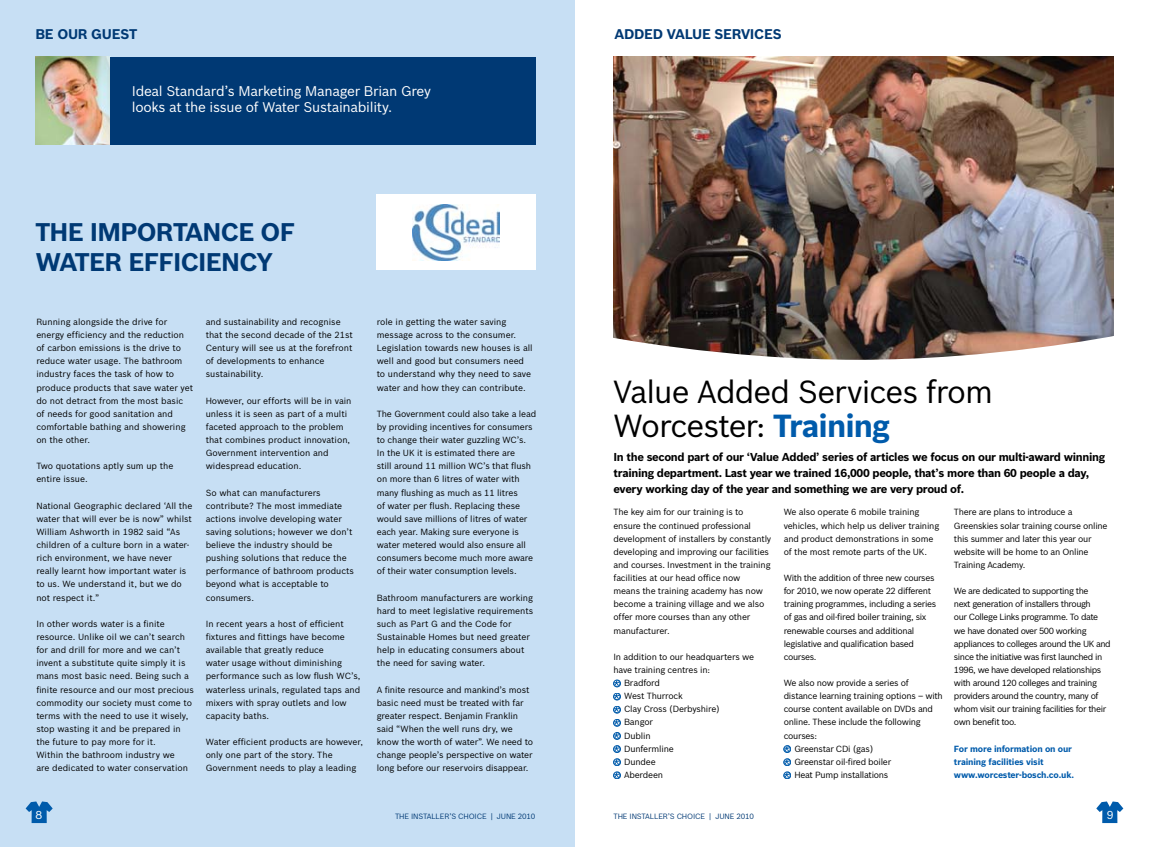
<style>
.page{position:relative;width:1149px;height:847px;background:#fff}
.page>*{position:absolute;margin:0;border:0;box-sizing:border-box;transform-origin:0 0}
.t1{font:31.25px/33.8px "Bosch Sans";letter-spacing:-.03em;color:#000}
.t2{font:700 25px "Bosch Sans";letter-spacing:-.03em;color:#003974}
.t3{font:13.75px/16.2px "Bosch Sans";letter-spacing:-.02em;color:#fff}
.t4{font:700 13.75px "Bosch Sans";letter-spacing:-.02em;color:#003974}
.t5{font:700 11.25px/16.2px "Bosch Sans";letter-spacing:-.03em;color:#000}
.t6{font:11.25px "Bosch Sans";color:#fff}
.t7{font:8.75px/13.1px "Bosch Sans";letter-spacing:-.01em;color:#000}
.t8{font:8.75px/13.1px "Bosch Sans";letter-spacing:-.05em;color:#000}
.t9{font:8.75px/13.1px "Bosch Sans";letter-spacing:-.03em;color:#000}
.t10{font:8.75px/13.1px "Bosch Sans";letter-spacing:-.04em;color:#000}
.t11{font:700 8.75px/13.1px "Bosch Sans";letter-spacing:-.02em;color:#005bab}
.t12{font:7.5px "Bosch Sans";letter-spacing:-.02em;color:#003974}
.s1{font-weight:700;color:#005bab}
</style>
<div class="page">
<img style="left:613px;top:57px;width:500px;height:277px">
<img style="left:613px;top:334px;width:501px;height:26px">
<div style="left:0;top:0;width:574px;height:847px;background:#c7dff4"></div>
<svg style="left:1096px;top:801px;width:26px;height:22px"></svg>
<svg style="left:26px;top:801px;width:27px;height:22px"></svg>
<img style="left:35px;top:57px;width:75px;height:87px">
<div style="left:110px;top:57px;width:425px;height:87px;background:#003974"></div>
<div style="left:376px;top:195px;width:159px;height:75px;background:#fff"></div>
<img style="left:412px;top:204px;width:87px;height:56px">
<div style="left:613px;top:680px;width:7px;height:7px;border:1px solid #005bab;border-radius:50%"></div>
<svg style="left:613px;top:680px;width:7px;height:6px"></svg>
<svg style="left:613px;top:693px;width:7px;height:7px"></svg>
<svg style="left:613px;top:706px;width:7px;height:7px"></svg>
<svg style="left:613px;top:719px;width:7px;height:7px"></svg>
<svg style="left:613px;top:732px;width:7px;height:7px"></svg>
<div style="left:613px;top:745px;width:7px;height:8px;border:1px solid #005bab;border-radius:50%"></div>
<svg style="left:613px;top:746px;width:7px;height:6px"></svg>
<div style="left:613px;top:759px;width:7px;height:7px;border:1px solid #005bab;border-radius:50%"></div>
<svg style="left:613px;top:759px;width:7px;height:6px"></svg>
<div style="left:613px;top:772px;width:7px;height:7px;border:1px solid #005bab;border-radius:50%"></div>
<svg style="left:613px;top:772px;width:7px;height:6px"></svg>
<div style="left:783px;top:745px;width:7px;height:8px;border:1px solid #005bab;border-radius:50%"></div>
<svg style="left:783px;top:746px;width:7px;height:6px"></svg>
<div style="left:783px;top:759px;width:7px;height:7px;border:1px solid #005bab;border-radius:50%"></div>
<svg style="left:783px;top:759px;width:7px;height:6px"></svg>
<div style="left:783px;top:772px;width:7px;height:7px;border:1px solid #005bab;border-radius:50%"></div>
<svg style="left:783px;top:772px;width:7px;height:6px"></svg>
<h3 class="t4" style="left:35px;top:26px;width:103px">BE OUR GUEST</h3>
<h3 class="t3" style="left:132px;top:83px;width:300px">Ideal Standard’s Marketing Manager Brian Grey looks at the issue of Water Sustainability.</h3>
<h2 class="t2" style="left:35px;top:217px;width:81px">The Importance</h2>
<h2 class="t2" style="left:260px;top:217px;width:18px">of</h2>
<h2 class="t2" style="left:35px;top:247px;width:41px">Water</h2>
<h2 class="t2" style="left:128px;top:247px;width:31px">Efficiency</h2>
<p class="t7" style="left:36px;top:315px;width:158px">Running alongside the drive for energy efficiency and the reduction of carbon emissions is the drive to reduce water usage. The bathroom industry faces the task of how to produce products that save water yet do not detract from the most basic of needs for good sanitation and comfortable bathing and showering on the other.</p>
<p class="t7" style="left:36px;top:459px;width:138px">Two quotations aptly sum up the entire issue.</p>
<p class="t7" style="left:36px;top:499px;width:158px">National Geographic declared ‘All the water that will ever be is now” whilst<br>William Ashworth in 1982 said “As children of a culture born in a water&shy;rich environment, we have never really learnt how important water is to us. We understand it, but we do not respect it.”</p>
<p class="t7" style="left:36px;top:617px;width:159px">In other words water is a finite resource. Unlike oil we can’t search for and drill for more and we can’t invent a substitute quite simply it is mans most basic need. Being such a finite resource and our most precious commodity our society must come to terms with the need to use it wisely, stop wasting it and be prepared in the future to pay more for it.<br>Within the bathroom industry we<br>are dedicated to water conservation</p>
<p class="t7" style="left:206px;top:315px;width:149px">and sustainability and recognise that the second decade of the 21st<br>Century will see us at the forefront of developments to enhance sustainability.</p>
<p class="t7" style="left:206px;top:394px;width:147px">H owever, our efforts will be in vain unless it is seen as part of a multi faceted approach to the problem that combines product innovation,<br>Government intervention and widespread education.</p>
<p class="t7" style="left:206px;top:486px;width:150px">So what can manufacturers contribute? The most immediate actions involve developing water saving solutions; however we don’t believe the industry should be pushing solutions that reduce the performance of bathroom products beyond what is acceptable to consumers.</p>
<p class="t7" style="left:206px;top:617px;width:156px">In recent years a host of efficient fixtures and fittings have become available that greatly reduce<br>water usage without diminishing performance such as low flush WC’s, waterless urinals, regulated taps and mixers with spray outlets and low capacity baths.</p>
<p class="t7" style="left:206px;top:735px;width:159px">Water efficient products are however, only one part of the story. The<br>Government needs to play a leading</p>
<p class="t7" style="left:376px;top:315px;width:157px">role in getting the water saving message across to the consumer.<br>Legislation towards new houses is all well and good but consumers need to understand why they need to save water and how they can contribute.</p>
<p class="t7" style="left:376px;top:407px;width:161px">The Government could also take a lead by providing incentives for consumers to change their water guzzling WC’s.<br>In the UK it is estimated there are<br>still around 11 million WC’s that flush on more than 6 litres of water with many flushing as much as 11 litres<br>of water per flush. Replacing these would save millions of litres of water each year. Making sure everyone is water metered would also ensure all consumers become much more aware of their water consumption levels.</p>
<p class="t7" style="left:376px;top:591px;width:158px">Bathroom manufacturers are working hard to meet legislative requirements such as Part G and the Code for Sustainable Homes but need greater help in educating consumers about the need for saving water.</p>
<p class="t7" style="left:376px;top:682px;width:158px">A finite resource and mankind’s most basic need must be treated with far greater respect. Benjamin Franklin said “When the well runs dry, we know the worth of water”. We need to change people’s perspective on water long before our reservoirs disappear.</p>
<h3 class="t4" style="left:614px;top:26px;width:20px">Added</h3>
<h3 class="t4" style="left:666px;top:26px;width:92px">Value Services</h3>
<h1 class="t1" style="left:613px;top:374px;width:381px">Value Added Services from<br>Worcester: <span class="s1">Training</span></h1>
<p class="t5" style="left:613px;top:448px;width:493px">In the second part of our ‘Value Added’ series of articles we focus on our multi-award winning training department. Last year we trained 16,000 people, that’s more than 60 people a day, every working day of the year and something we are very proud of.</p>
<p class="t7" style="left:613px;top:505px;width:159px">The key aim for our training is to ensure the continued professional development of installers by constantly developing and improving our facilities and courses. Investment in the training facilities at our head office now<br>means the training academy has now become a training village and we also offer more courses than any other manufacturer.</p>
<p class="t7" style="left:613px;top:650px;width:142px">In addition to our headquarters we</p>
<p class="t7" style="left:613px;top:663px;width:98px">have training centres in:</p>
<p class="t7" style="left:620px;top:676px;width:41px">B radford</p>
<p class="t7" style="left:624px;top:689px;width:60px">West Thurrock</p>
<p class="t7" style="left:624px;top:702px;width:97px">Clay Cross (Derbyshire)</p>
<p class="t7" style="left:620px;top:715px;width:34px">Bangor</p>
<p class="t7" style="left:624px;top:729px;width:28px">Dublin</p>
<p class="t7" style="left:624px;top:742px;width:51px">Dunfermline</p>
<p class="t7" style="left:624px;top:755px;width:33px">Dundee</p>
<p class="t7" style="left:620px;top:768px;width:44px">Aberdeen</p>
<p class="t7" style="left:783px;top:505px;width:157px">We also operate 6 mobile training vehicles, which help us deliver training and product demonstrations in some of the most remote parts of the UK.</p>
<p class="t10" style="left:783px;top:571px;width:154px">With the addition of three new courses for 2010, we now operate 22 different training programmes, including a series of gas and oil-fired boiler training, six renewable courses and additional legislative and qualification based courses.</p>
<p class="t9" style="left:783px;top:676px;width:127px">We also now provide a series of</p>
<p class="t9" style="left:783px;top:689px;width:161px">distance learning training options – with</p>
<p class="t9" style="left:783px;top:702px;width:151px">course content available on DVDs and</p>
<p class="t9" style="left:783px;top:715px;width:138px">online. These include the following</p>
<p class="t7" style="left:783px;top:729px;width:35px">courses:</p>
<p class="t7" style="left:794px;top:742px;width:80px">Greenstar CDi (gas)</p>
<p class="t7" style="left:794px;top:755px;width:98px">Greenstar oil-fired boiler</p>
<p class="t9" style="left:790px;top:768px;width:99px">Heat Pump installations</p>
<p class="t9" style="left:953px;top:505px;width:155px">There are plans to introduce a<br>Greenskies solar training course online this summer and later this year our website will be home to an Online<br>Training Academy.</p>
<p class="t8" style="left:953px;top:584px;width:158px">We are dedicated to supporting the<br>next generation of installers through<br>our College Links programme. To date we have donated over 500 working appliances to colleges around the UK and since the initiative was first launched in 1996, we have developed relationships with around 120 colleges and training providers around the country, many of whom visit our training facilities for their own benefit too.</p>
<p class="t11" style="left:953px;top:742px;width:122px">For more information on our training facilities visit www.worcester-bosch.co.uk.</p>
<p class="t6" style="left:35px;top:807px;width:8px">8</p>
<p class="t12" style="left:395px;top:811px;width:142px">The Installer’s Choice | JUNE 2010</p>
<p class="t12" style="left:613px;top:811px;width:142px">The Installer’s Choice | JUNE 2010</p>
<p class="t6" style="left:1106px;top:807px;width:8px">9</p>
</div>
